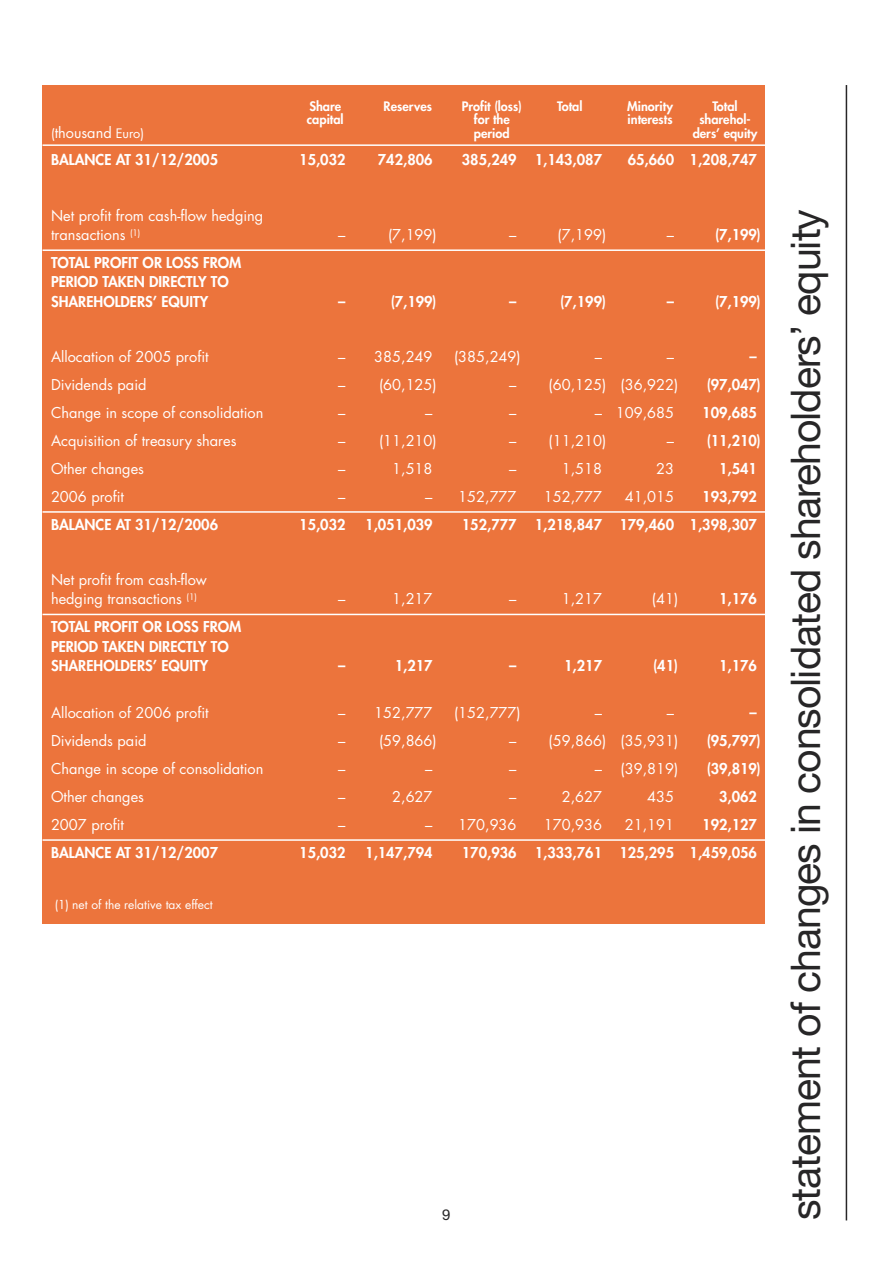
<style>
.page{position:relative;width:893px;height:1263px;background:#fff}
.page>*{position:absolute;margin:0;border:0;box-sizing:border-box;transform-origin:0 0}
.t1{font:40.95px "Helvetica Neue";letter-spacing:-.025em;color:#272627}
.t2{font:15px "Helvetica Neue";color:#272627}
.t3{font:14.55px/19.4px "Futura";color:#fff}
.t4{font:800 14.55px/19.4px "Futura";color:#fff}
.t5{font:800 12.75px "Futura";color:#fff}
.t6{font:12px "Futura";color:#fff}
.s1{font-size:12.75px}
.s2{font-weight:400}
</style>
<div class="page">
<hr style="left:846px;top:85px;width:1px;height:1135px;background:#272627">
<div style="left:43px;top:85px;width:722px;height:839px;background:#ec743c"></div>
<hr style="left:43px;top:144px;width:722px;height:2px;background:#fff">
<hr style="left:43px;top:249px;width:722px;height:2px;background:#fff">
<hr style="left:43px;top:511px;width:722px;height:2px;background:#fff">
<hr style="left:43px;top:614px;width:722px;height:1px;background:#fff">
<hr style="left:43px;top:839px;width:722px;height:2px;background:#fff">
<p class="t5" style="left:309px;top:100px;width:33px">Share</p>
<p class="t5" style="left:384px;top:100px;width:50px">Reserves</p>
<p class="t5" style="left:462px;top:100px;width:62px">Profit (loss)</p>
<p class="t5" style="left:557px;top:100px;width:27px">Total</p>
<p class="t5" style="left:627px;top:100px;width:47px">Minority</p>
<p class="t5" style="left:712px;top:100px;width:27px">Total</p>
<p class="t5" style="left:307px;top:113px;width:38px">capital</p>
<p class="t5" style="left:474px;top:113px;width:37px">for the</p>
<p class="t5" style="left:628px;top:113px;width:47px">interests</p>
<p class="t5" style="left:699px;top:113px;width:53px">sharehol-</p>
<p class="t3" style="left:51px;top:124px;width:95px"><span class="s1">(</span>thousand <span class="s1">Euro)</span></p>
<p class="t5" style="left:474px;top:127px;width:37px">period</p>
<p class="t5" style="left:693px;top:127px;width:66px">ders’ equity</p>
<p class="t4" style="left:51px;top:151px;width:169px">BALANCE AT 31/12/2005</p>
<p class="t4" style="left:299px;top:151px;width:48px">15,032</p>
<p class="t4" style="left:378px;top:151px;width:56px">742,806</p>
<p class="t4" style="left:462px;top:151px;width:56px">385,249</p>
<p class="t4" style="left:535px;top:151px;width:69px">1,143,087</p>
<p class="t4" style="left:628px;top:151px;width:131px">65,660 1,208,747</p>
<p class="t3" style="left:51px;top:207px;width:214px">Net profit from cash-flow hedging transactions <sup>(1)</sup></p>
<p class="t4" style="left:51px;top:254px;width:192px">TOTAL PROFIT OR LOSS FROM<br>PERIOD TAKEN DIRECTLY TO<br>SHAREHOLDERS’ EQUITY</p>
<p class="t3" style="left:338px;top:226px;width:9px">–</p>
<p class="t3" style="left:388px;top:226px;width:50px">(7,199)</p>
<p class="t3" style="left:509px;top:226px;width:9px">–</p>
<p class="t3" style="left:558px;top:226px;width:50px">(7,199)</p>
<p class="t3" style="left:667px;top:226px;width:9px">–</p>
<p class="t4" style="left:715px;top:226px;width:47px">(7,199)</p>
<p class="t4" style="left:338px;top:293px;width:9px">–</p>
<p class="t4" style="left:391px;top:293px;width:47px">(7,199)</p>
<p class="t4" style="left:509px;top:293px;width:9px">–</p>
<p class="t4" style="left:560px;top:293px;width:47px">(7,199)</p>
<p class="t4" style="left:667px;top:293px;width:9px">–</p>
<p class="t4" style="left:715px;top:293px;width:47px">(7,199)</p>
<p class="t3" style="left:51px;top:348px;width:159px">Allocation of 2005 profit</p>
<p class="t3" style="left:338px;top:348px;width:96px">– 385,249</p>
<p class="t3" style="left:454px;top:348px;width:68px">(385,249)</p>
<p class="t3" style="left:595px;top:348px;width:9px">–</p>
<p class="t3" style="left:667px;top:348px;width:9px">–</p>
<p class="t4" style="left:750px;top:348px;width:9px">–</p>
<p class="t3" style="left:51px;top:376px;width:97px">Dividends paid</p>
<p class="t3" style="left:338px;top:376px;width:100px">– (60,125)</p>
<p class="t3" style="left:509px;top:376px;width:170px">– (60,125) (36,922)</p>
<p class="t4" style="left:707px;top:376px;width:56px">(97,047)</p>
<p class="t3" style="left:51px;top:404px;width:214px">Change in scope of consolidation</p>
<p class="t3" style="left:338px;top:404px;width:9px">–</p>
<p class="t3" style="left:425px;top:404px;width:9px">–</p>
<p class="t3" style="left:509px;top:404px;width:9px">–</p>
<p class="t3" style="left:595px;top:404px;width:81px">– 109,685</p>
<p class="t4" style="left:702px;top:404px;width:56px">109,685</p>
<p class="t3" style="left:51px;top:432px;width:187px">Acquisition of treasury shares</p>
<p class="t3" style="left:338px;top:432px;width:100px">– (11,210)</p>
<p class="t3" style="left:509px;top:432px;width:98px">– (11,210)</p>
<p class="t4" style="left:667px;top:432px;width:96px"><span class="s2">–</span> (11,210)</p>
<p class="t3" style="left:51px;top:460px;width:95px">Other changes</p>
<p class="t3" style="left:338px;top:460px;width:9px">–</p>
<p class="t3" style="left:392px;top:460px;width:42px">1,518</p>
<p class="t3" style="left:509px;top:460px;width:9px">–</p>
<p class="t3" style="left:562px;top:460px;width:42px">1,518</p>
<p class="t3" style="left:656px;top:460px;width:19px">23</p>
<p class="t4" style="left:719px;top:460px;width:39px">1,541</p>
<p class="t3" style="left:51px;top:488px;width:75px">2006 profit</p>
<p class="t3" style="left:338px;top:488px;width:9px">–</p>
<p class="t3" style="left:425px;top:488px;width:93px">– 152,777</p>
<p class="t3" style="left:544px;top:488px;width:60px">152,777</p>
<p class="t3" style="left:625px;top:488px;width:51px">41,015</p>
<p class="t4" style="left:702px;top:488px;width:56px">193,792</p>
<p class="t4" style="left:51px;top:516px;width:169px">BALANCE AT 31/12/2006</p>
<p class="t4" style="left:299px;top:516px;width:48px">15,032</p>
<p class="t4" style="left:365px;top:516px;width:69px">1,051,039</p>
<p class="t4" style="left:462px;top:516px;width:56px">152,777</p>
<p class="t4" style="left:535px;top:516px;width:224px">1,218,847 179,460 1,398,307</p>
<p class="t3" style="left:51px;top:571px;width:157px">Net profit from cash-flow hedging transactions <sup>(1)</sup></p>
<p class="t4" style="left:51px;top:618px;width:192px">TOTAL PROFIT OR LOSS FROM<br>PERIOD TAKEN DIRECTLY TO<br>SHAREHOLDERS’ EQUITY</p>
<p class="t3" style="left:338px;top:590px;width:9px">–</p>
<p class="t3" style="left:392px;top:590px;width:42px">1,217</p>
<p class="t3" style="left:509px;top:590px;width:9px">–</p>
<p class="t3" style="left:562px;top:590px;width:42px">1,217</p>
<p class="t3" style="left:652px;top:590px;width:28px">(41)</p>
<p class="t4" style="left:719px;top:590px;width:39px">1,176</p>
<p class="t4" style="left:338px;top:657px;width:9px">–</p>
<p class="t4" style="left:395px;top:657px;width:39px">1,217</p>
<p class="t4" style="left:509px;top:657px;width:9px">–</p>
<p class="t4" style="left:564px;top:657px;width:39px">1,217</p>
<p class="t4" style="left:653px;top:657px;width:26px">(41)</p>
<p class="t4" style="left:719px;top:657px;width:39px">1,176</p>
<p class="t3" style="left:51px;top:704px;width:159px">Allocation of 2006 profit</p>
<p class="t3" style="left:338px;top:704px;width:96px">– 152,777</p>
<p class="t3" style="left:454px;top:704px;width:68px">(152,777)</p>
<p class="t3" style="left:595px;top:704px;width:9px">–</p>
<p class="t3" style="left:667px;top:704px;width:9px">–</p>
<p class="t4" style="left:750px;top:704px;width:9px">–</p>
<p class="t3" style="left:51px;top:732px;width:97px">Dividends paid</p>
<p class="t3" style="left:338px;top:732px;width:100px">– (59,866)</p>
<p class="t3" style="left:509px;top:732px;width:170px">– (59,866) (35,931)</p>
<p class="t4" style="left:707px;top:732px;width:56px">(95,797)</p>
<p class="t3" style="left:51px;top:760px;width:214px">Change in scope of consolidation</p>
<p class="t3" style="left:338px;top:760px;width:9px">–</p>
<p class="t3" style="left:425px;top:760px;width:9px">–</p>
<p class="t3" style="left:509px;top:760px;width:9px">–</p>
<p class="t3" style="left:595px;top:760px;width:85px">– (39,819)</p>
<p class="t4" style="left:707px;top:760px;width:56px">(39,819)</p>
<p class="t3" style="left:51px;top:788px;width:95px">Other changes</p>
<p class="t3" style="left:338px;top:788px;width:9px">–</p>
<p class="t3" style="left:392px;top:788px;width:42px">2,627</p>
<p class="t3" style="left:509px;top:788px;width:9px">–</p>
<p class="t3" style="left:562px;top:788px;width:42px">2,627</p>
<p class="t3" style="left:647px;top:788px;width:28px">435</p>
<p class="t4" style="left:719px;top:788px;width:39px">3,062</p>
<p class="t3" style="left:51px;top:816px;width:75px">2007 profit</p>
<p class="t3" style="left:338px;top:816px;width:9px">–</p>
<p class="t3" style="left:425px;top:816px;width:93px">– 170,936</p>
<p class="t3" style="left:544px;top:816px;width:60px">170,936</p>
<p class="t3" style="left:625px;top:816px;width:51px">21,191</p>
<p class="t4" style="left:702px;top:816px;width:56px">192,127</p>
<p class="t4" style="left:51px;top:844px;width:169px">BALANCE AT 31/12/2007</p>
<p class="t4" style="left:299px;top:844px;width:48px">15,032</p>
<p class="t4" style="left:365px;top:844px;width:69px">1,147,794</p>
<p class="t4" style="left:462px;top:844px;width:56px">170,936</p>
<p class="t4" style="left:535px;top:844px;width:224px">1,333,761 125,295 1,459,056</p>
<p class="t6" style="left:55px;top:899px;width:160px">(1) net of the relative tax effect</p>
<p class="t2" style="left:442px;top:1209px;width:10px">9</p>
<h1 class="t1" style="left:791px;top:1220px;width:1013px;rotate:-90deg">statement of changes in consolidated shareholders’ equity</h1>
</div>
